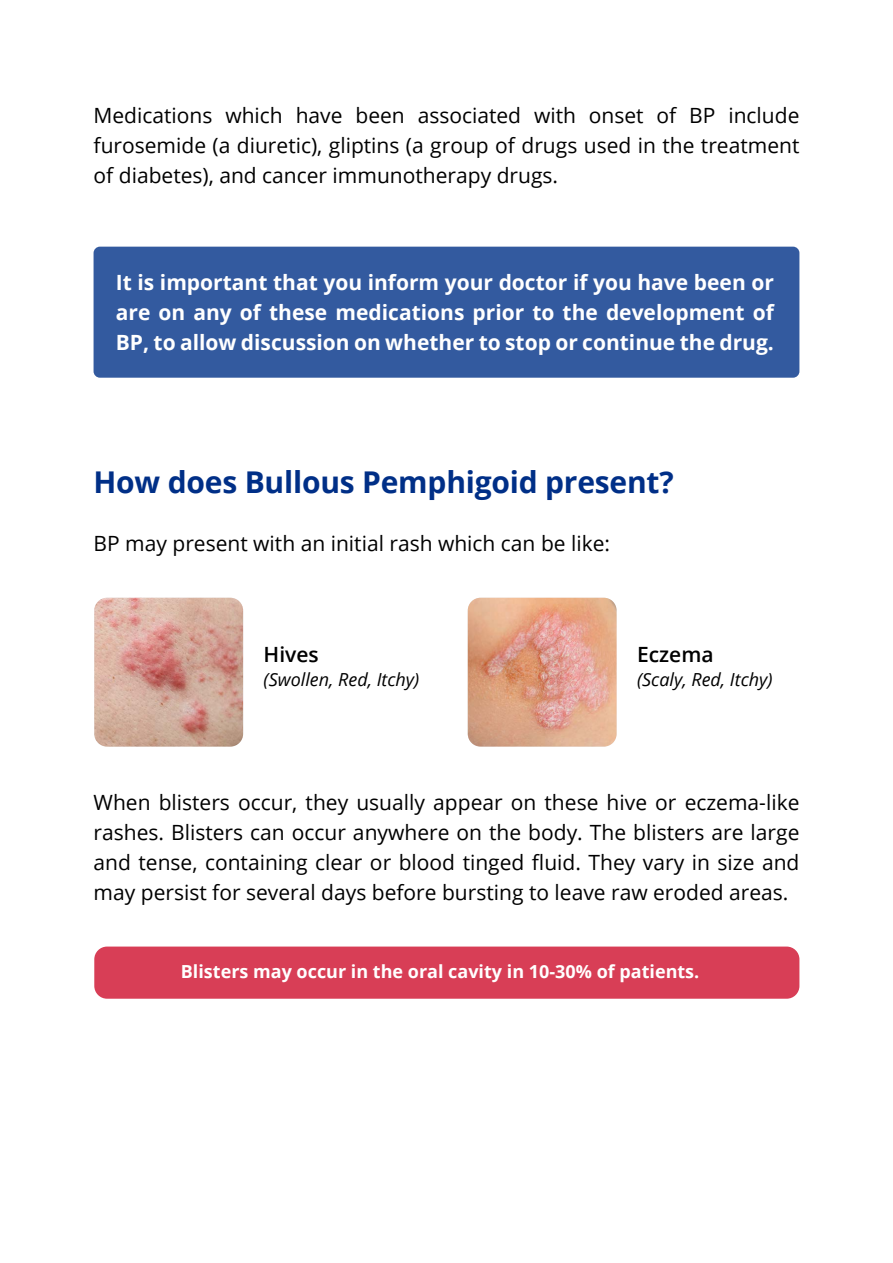
<style>
.page{position:relative;width:893px;height:1263px;background:#fff}
.page>*{position:absolute;margin:0;border:0;box-sizing:border-box;transform-origin:0 0}
.t1{font:700 30px "Open Sans";letter-spacing:-.005em;color:#002f87}
.t2{font:21px/30px "Open Sans";color:#000;text-align:justify}
.t3{font:700 21px/30px "Open Sans";color:#fff;text-align:justify}
.t4{font:600 21px "Open Sans";color:#000}
.t5{font:700 18px "Open Sans";color:#fff}
.t6{font:italic 18px "Open Sans";color:#000}
</style>
<div class="page">
<img style="left:94px;top:598px;width:149px;height:148px">
<div style="left:94px;top:946px;width:705px;height:53px;background:#d83e56;border-radius:13px"></div>
<img style="left:468px;top:598px;width:149px;height:148px">
<div style="left:94px;top:247px;width:705px;height:131px;background:#335a9f;border-radius:6px"></div>
<p class="t2" style="left:94px;top:100px;width:707px">Medications which have been associated with onset of BP include furosemide (a diuretic), gliptins (a group of drugs used in the treatment of diabetes), and cancer immunotherapy drugs.</p>
<p class="t3" style="left:116px;top:267px;width:659px">It is important that you inform your doctor if you have been or are on any of these medications prior to the development of BP, to allow discussion on whether to stop or continue the drug.</p>
<h1 class="t1" style="left:94px;top:461px;width:582px">How does Bullous Pemphigoid present?</h1>
<p class="t2" style="left:94px;top:528px;width:518px">BP may present with an initial rash which can be like:</p>
<p class="t4" style="left:264px;top:640px;width:57px">Hives</p>
<p class="t6" style="left:264px;top:667px;width:157px">(Swollen, Red, Itchy)</p>
<p class="t4" style="left:637px;top:640px;width:78px">Eczema</p>
<p class="t6" style="left:637px;top:667px;width:137px">(Scaly, Red, Itchy)</p>
<p class="t2" style="left:94px;top:786px;width:707px">When blisters occur, they usually appear on these hive or eczema-like rashes. Blisters can occur anywhere on the body. The blisters are large and tense, containing clear or blood tinged fluid. They vary in size and may persist for several days before bursting to leave raw eroded areas.</p>
<p class="t5" style="left:181px;top:959px;width:520px">Blisters may occur in the oral cavity in 10-30% of patients.</p>
</div>
